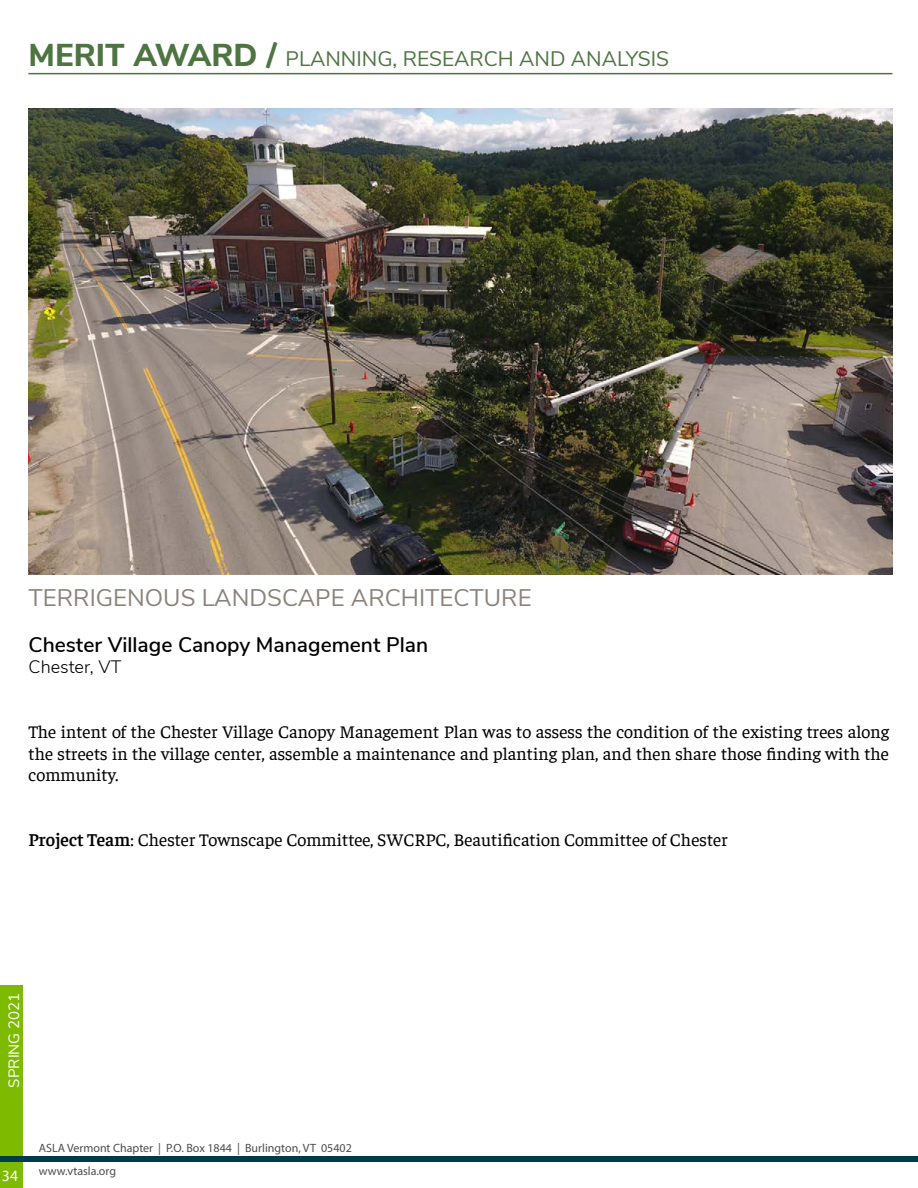
<style>
.page{position:relative;width:918px;height:1188px;background:#fff}
.page>*{position:absolute;margin:0;border:0;box-sizing:border-box;transform-origin:0 0}
.t1{font:24px "Nunito Sans";color:#8b827a}
.t2{font:21px "Nunito Sans";color:#4e7442}
.t3{font:600 21px "Nunito Sans";color:#000101}
.t4{font:18px/21.6px "Faustina";color:#000;text-align:justify}
.t5{font:18px "Faustina";color:#000101}
.t6{font:300 18px "Nunito Sans";color:#000101}
.t7{font:15.75px "Myriad Pro";color:#fff}
.t8{font:15px "Nunito Sans";color:#fff}
.t9{font:12px/22.5px "Myriad Pro";color:#4d4d4f}
.s1{font-weight:800;font-size:31.5px}
.s2{font-weight:600}
</style>
<div class="page">
<div style="left:0;top:986px;width:23px;height:202px;background:#7ebb00"></div>
<div style="left:0;top:1156px;width:918px;height:6px;background:#003b4a"></div>
<img style="left:28px;top:109px;width:864px;height:465px">
<hr style="left:28px;top:73px;width:864px;height:1px;background:#4f7542">
<p class="t2" style="left:28px;top:43px;width:642px"><span class="s1">MERIT AWARD /</span> PLANNING, RESEARCH AND ANALYSIS</p>
<h1 class="t1" style="left:28px;top:580px;width:505px">TERRIGENOUS LANDSCAPE ARCHITECTURE</h1>
<p class="t3" style="left:28px;top:629px;width:401px">Chester Village Canopy Management Plan</p>
<p class="t6" style="left:28px;top:654px;width:95px">Chester, VT</p>
<p class="t4" style="left:28px;top:720px;width:862px">The intent of the Chester Village Canopy Management Plan was to assess the condition of the existing trees along the streets in the village center, assemble a maintenance and planting plan, and then share those finding with the community.</p>
<p class="t5" style="left:28px;top:828px;width:701px"><span class="s2">Project Team</span>: Chester Townscape Committee, SWCRPC, Beautification Committee of Chester</p>
<p class="t8" style="left:3px;top:1088px;width:96px;rotate:-90deg">SPRING 2021</p>
<p class="t7" style="left:2px;top:1166px;width:18px">34</p>
<p class="t9" style="left:39px;top:1137px;width:315px">ASLA Vermont Chapter | P.O. Box 1844 | Burlington, VT 05402 www.vtasla.org</p>
</div>
